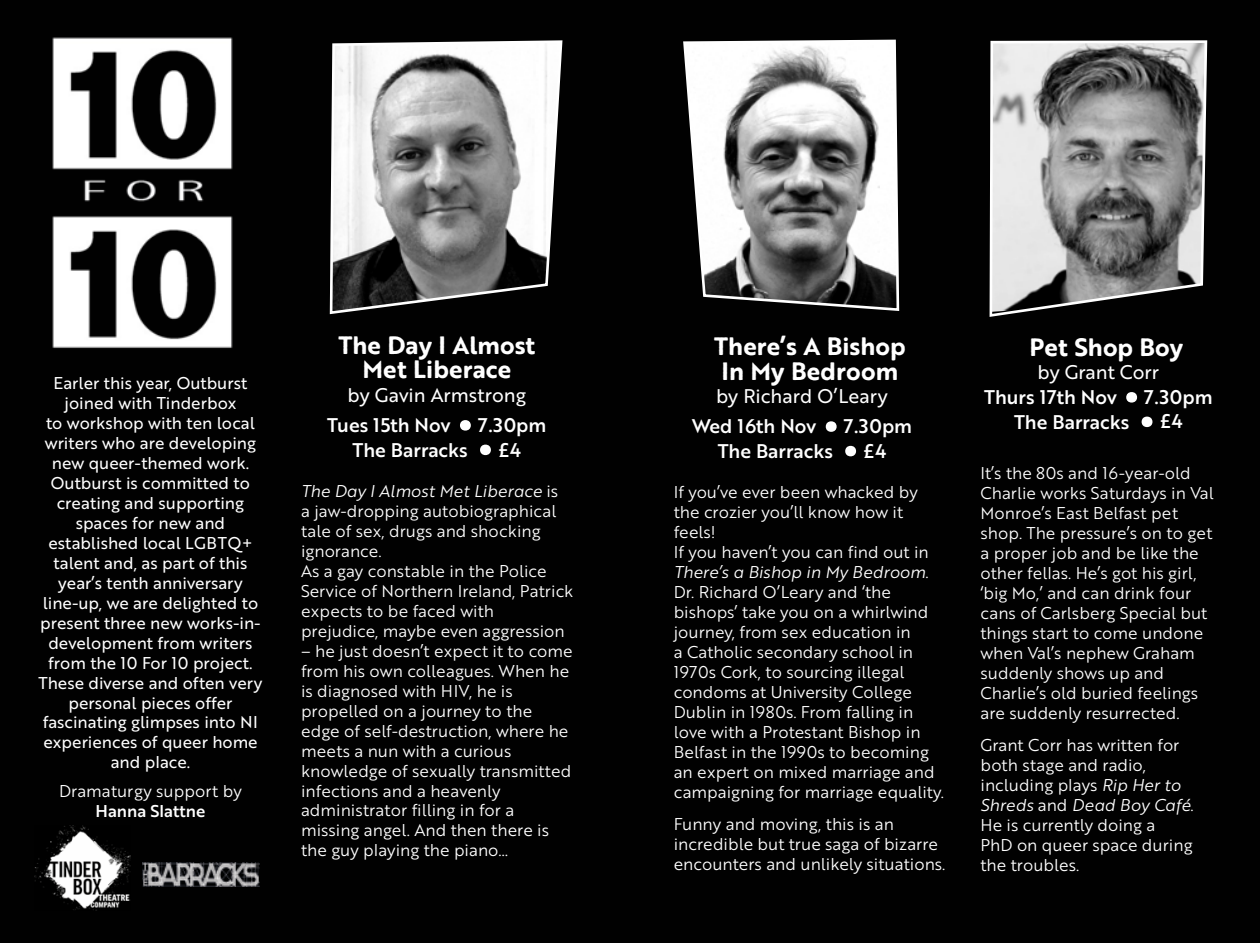
<style>
.page{position:relative;width:1260px;height:943px;background:#010101}
.page>*{position:absolute;margin:0;border:0;box-sizing:border-box;transform-origin:0 0}
.t1{font:700 24.5px/24.5px "Brother 1816 Printed";color:#fff;text-align:center}
.t2{font:19.25px/24.5px "Brother 1816 Medium";color:#fff}
.t3{font:19.25px "Brother 1816 Regular";color:#fff}
.t4{font:16.62px/19.9px "Brother 1816 Book";color:#fff}
.t5{font:16.62px/19.9px "Brother 1816 Regular";color:#fff;text-align:center}
.t6{font:16.62px "Brother 1816 Book Italic";color:#fff}
.t7{font:16.62px "Brother 1816 Medium";color:#fff}
.s1{font-size:52.5px}
.s2{font-family:"Brother 1816 Book"}
.s3{font-family:"Brother 1816 Book Italic"}
</style>
<div class="page">
<svg style="left:328px;top:39px;width:236px;height:277px"></svg>
<svg style="left:682px;top:38px;width:219px;height:274px"></svg>
<svg style="left:988px;top:39px;width:221px;height:279px;background:#8d8d8d"></svg>
<img style="left:34px;top:825px;width:96px;height:85px">
<img style="left:143px;top:863px;width:116px;height:23px">
<p class="t5" style="left:38px;top:372px;width:226px">Earler this year, Outburst joined with Tinderbox<br>to workshop with ten local writers who are developing new queer-themed work.<br>Outburst is committed to creating and supporting spaces for new and established local LGBTQ+ talent and, as part of this year’s tenth anniversary line-up, we are delighted to present three new works-in&shy;development from writers from the 10 For 10 project.<br>These diverse and often very personal pieces offer fascinating glimpses into NI experiences of queer home and place.</p>
<p class="t4" style="left:59px;top:780px;width:184px">Dramaturgy support by</p>
<p class="t7" style="left:96px;top:798px;width:111px">Hanna Slattne</p>
<h1 class="t1" style="left:338px;top:332px;width:198px">The Day I Almost<br>Met Liberace</h1>
<p class="t3" style="left:348px;top:381px;width:180px">by Gavin Armstrong</p>
<p class="t2" style="left:353px;top:412px;width:195px;text-indent:-25px">Tues 15th Nov <span class="s1">•</span> 7.30pm<br>The Barracks</p>
<p class="t2" style="left:478px;top:436px;width:45px"><span class="s1">•</span> £4</p>
<p class="t6" style="left:301px;top:479px;width:259px">The Day I Almost Met Liberace <span class="s2">is</span></p>
<p class="t4" style="left:301px;top:500px;width:274px">a jaw-dropping autobiographical tale of sex, drugs and shocking ignorance.<br>As a gay constable in the Police<br>Service of Northern Ireland, Patrick expects to be faced with prejudice, maybe even aggression</p>
<p class="t4" style="left:301px;top:640px;width:273px">– he just doesn’t expect it to come from his own colleagues. When he is diagnosed with HIV, he is propelled on a journey to the edge of self-destruction, where he meets a nun with a curious knowledge of sexually transmitted infections and a heavenly administrator filling in for a missing angel. And then there is the guy playing the piano…</p>
<h1 class="t1" style="left:714px;top:333px;width:193px">There’s A Bishop<br>In My Bedroom</h1>
<p class="t3" style="left:716px;top:382px;width:173px">by Richard O’Leary</p>
<p class="t2" style="left:718px;top:413px;width:196px;text-indent:-26px">Wed 16th Nov <span class="s1">•</span> 7.30pm<br>The Barracks</p>
<p class="t2" style="left:843px;top:438px;width:45px"><span class="s1">•</span> £4</p>
<p class="t4" style="left:674px;top:482px;width:257px">If you’ve ever been whacked by the crozier you’ll know how it feels!<br>If you haven’t you can find out in</p>
<p class="t6" style="left:674px;top:560px;width:257px">There’s a Bishop in My Bedroom<span class="s2">.</span></p>
<p class="t4" style="left:674px;top:581px;width:272px">Dr. Richard O’Leary and ‘the bishops’ take you on a whirlwind journey, from sex education in<br>a Catholic secondary school in<br>1970s Cork, to sourcing illegal condoms at University College<br>Dublin in 1980s. From falling in love with a Protestant Bishop in<br>Belfast in the 1990s to becoming an expert on mixed marriage and campaigning for marriage equality.</p>
<p class="t4" style="left:674px;top:813px;width:273px">Funny and moving, this is an incredible but true saga of bizarre encounters and unlikely situations.</p>
<h1 class="t1" style="left:1029px;top:334px;width:155px">Pet Shop Boy</h1>
<p class="t3" style="left:1038px;top:358px;width:123px">by Grant Corr</p>
<p class="t2" style="left:1014px;top:384px;width:200px;text-indent:-30px">Thurs 17th Nov <span class="s1">•</span> 7.30pm<br>The Barracks</p>
<p class="t2" style="left:1139px;top:408px;width:45px"><span class="s1">•</span> £4</p>
<p class="t4" style="left:981px;top:463px;width:235px">It’s the 80s and 16-year-old<br>Charlie works Saturdays in Val<br>Monroe’s East Belfast pet shop. The pressure’s on to get a proper job and be like the other fellas. He’s got his girl, ‘big Mo,’ and can drink four cans of Carlsberg Special but things start to come undone when Val’s nephew Graham suddenly shows up and<br>Charlie’s old buried feelings are suddenly resurrected.</p>
<p class="t4" style="left:981px;top:734px;width:202px">Grant Corr has written for both stage and radio, including plays <span class="s3">Rip Her to</span></p>
<p class="t6" style="left:981px;top:792px;width:215px">Shreds <span class="s2">and</span> Dead Boy Café<span class="s2">.</span></p>
<p class="t4" style="left:981px;top:814px;width:214px">He is currently doing a<br>PhD on queer space during the troubles.</p>
</div>
